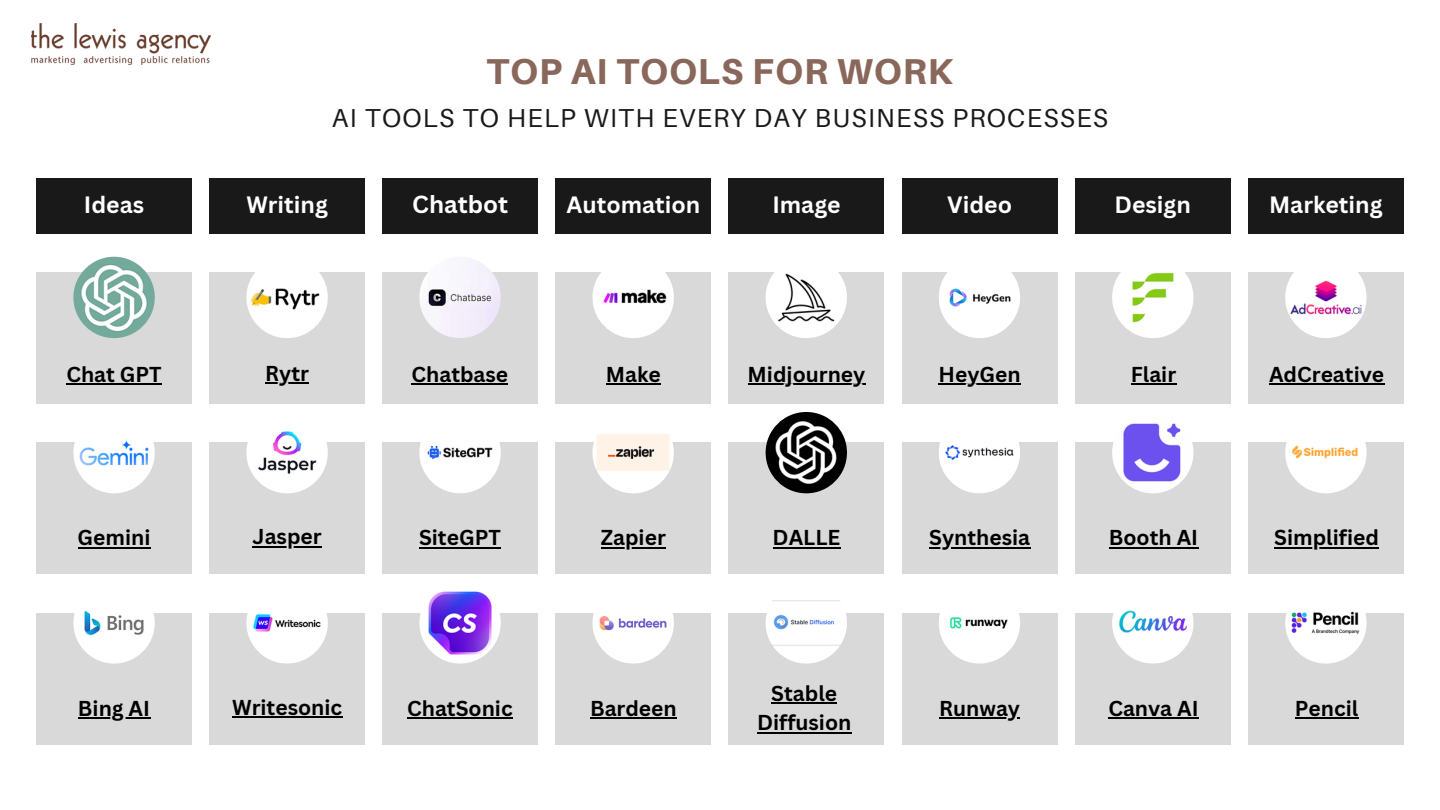
<style>
.page{position:relative;width:1440px;height:810px;background:#fff}
.page>*{position:absolute;margin:0;border:0;box-sizing:border-box;transform-origin:0 0}
.t1{font:800 36px "Aileron";letter-spacing:.03em;color:#89675b}
.t2{font:26px "Aileron";letter-spacing:.05em;color:#191919}
.t3{font:700 24px "Canva Sans";color:#fff}
.t4{font:700 23px "Canva Sans";color:#fff}
.t5{font:700 21px/29.2px "Canva Sans";color:#000;text-align:center}
</style>
<div class="page">
<img style="left:31px;top:24px;width:180px;height:40px">
<div style="left:36px;top:178px;width:156px;height:56px;background:#191919"></div>
<div style="left:209px;top:178px;width:156px;height:56px;background:#191919"></div>
<div style="left:382px;top:178px;width:156px;height:56px;background:#191919"></div>
<div style="left:555px;top:178px;width:156px;height:56px;background:#191919"></div>
<div style="left:728px;top:178px;width:156px;height:56px;background:#191919"></div>
<div style="left:902px;top:178px;width:156px;height:56px;background:#191919"></div>
<div style="left:1075px;top:178px;width:156px;height:56px;background:#191919"></div>
<div style="left:1248px;top:178px;width:156px;height:56px;background:#191919"></div>
<div style="left:36px;top:273px;width:156px;height:131px;background:#d9d9d9"></div>
<div style="left:209px;top:273px;width:156px;height:131px;background:#d9d9d9"></div>
<div style="left:382px;top:273px;width:156px;height:131px;background:#d9d9d9"></div>
<div style="left:555px;top:273px;width:156px;height:131px;background:#d9d9d9"></div>
<div style="left:728px;top:273px;width:156px;height:131px;background:#d9d9d9"></div>
<div style="left:902px;top:273px;width:156px;height:131px;background:#d9d9d9"></div>
<div style="left:1075px;top:273px;width:156px;height:131px;background:#d9d9d9"></div>
<div style="left:1248px;top:273px;width:156px;height:131px;background:#d9d9d9"></div>
<div style="left:36px;top:443px;width:156px;height:131px;background:#d9d9d9"></div>
<div style="left:209px;top:443px;width:156px;height:131px;background:#d9d9d9"></div>
<div style="left:382px;top:443px;width:156px;height:131px;background:#d9d9d9"></div>
<div style="left:555px;top:443px;width:156px;height:131px;background:#d9d9d9"></div>
<div style="left:728px;top:443px;width:156px;height:131px;background:#d9d9d9"></div>
<div style="left:902px;top:443px;width:156px;height:131px;background:#d9d9d9"></div>
<div style="left:1075px;top:443px;width:156px;height:131px;background:#d9d9d9"></div>
<div style="left:1248px;top:443px;width:156px;height:131px;background:#d9d9d9"></div>
<div style="left:36px;top:613px;width:156px;height:132px;background:#d9d9d9"></div>
<div style="left:209px;top:613px;width:156px;height:132px;background:#d9d9d9"></div>
<div style="left:382px;top:613px;width:156px;height:132px;background:#d9d9d9"></div>
<div style="left:555px;top:613px;width:156px;height:132px;background:#d9d9d9"></div>
<div style="left:728px;top:613px;width:156px;height:132px;background:#d9d9d9"></div>
<div style="left:902px;top:613px;width:156px;height:132px;background:#d9d9d9"></div>
<div style="left:1075px;top:613px;width:156px;height:132px;background:#d9d9d9"></div>
<div style="left:1248px;top:613px;width:156px;height:132px;background:#d9d9d9"></div>
<img style="left:73px;top:257px;width:82px;height:81px;border-radius:50%">
<img style="left:246px;top:257px;width:82px;height:81px;border-radius:50%">
<img style="left:419px;top:257px;width:82px;height:81px;border-radius:50%">
<img style="left:592px;top:257px;width:82px;height:81px;border-radius:50%">
<img style="left:766px;top:257px;width:81px;height:81px;border-radius:50%">
<img style="left:939px;top:257px;width:81px;height:81px;border-radius:50%">
<img style="left:1112px;top:257px;width:81px;height:81px;border-radius:50%">
<img style="left:1285px;top:257px;width:82px;height:81px;border-radius:50%">
<img style="left:73px;top:412px;width:82px;height:81px;border-radius:50%">
<img style="left:246px;top:412px;width:82px;height:81px;border-radius:50%">
<img style="left:419px;top:412px;width:82px;height:81px;border-radius:50%">
<img style="left:592px;top:412px;width:82px;height:81px;border-radius:50%">
<img style="left:766px;top:412px;width:81px;height:81px;border-radius:50%">
<img style="left:939px;top:412px;width:81px;height:81px;border-radius:50%">
<img style="left:1112px;top:412px;width:81px;height:81px;border-radius:50%">
<img style="left:1285px;top:412px;width:82px;height:81px;border-radius:50%">
<img style="left:73px;top:582px;width:82px;height:82px;border-radius:50%">
<img style="left:246px;top:582px;width:82px;height:82px;border-radius:50%">
<img style="left:419px;top:582px;width:82px;height:82px;border-radius:50%">
<img style="left:592px;top:582px;width:82px;height:82px;border-radius:50%">
<img style="left:766px;top:582px;width:81px;height:82px;border-radius:50%">
<img style="left:939px;top:582px;width:81px;height:82px;border-radius:50%">
<img style="left:1112px;top:582px;width:81px;height:82px;border-radius:50%">
<img style="left:1285px;top:582px;width:82px;height:82px;border-radius:50%">
<hr style="left:66px;top:384px;width:96px;height:1px;background:#000">
<hr style="left:265px;top:383px;width:44px;height:1px;background:#000">
<hr style="left:412px;top:384px;width:96px;height:1px;background:#000">
<hr style="left:606px;top:384px;width:55px;height:1px;background:#000">
<hr style="left:748px;top:384px;width:117px;height:1px;background:#000">
<hr style="left:939px;top:384px;width:82px;height:1px;background:#000">
<hr style="left:1131px;top:384px;width:45px;height:1px;background:#000">
<hr style="left:1269px;top:384px;width:115px;height:1px;background:#000">
<hr style="left:78px;top:547px;width:73px;height:1px;background:#000">
<hr style="left:253px;top:546px;width:69px;height:1px;background:#000">
<hr style="left:419px;top:547px;width:82px;height:1px;background:#000">
<hr style="left:601px;top:547px;width:65px;height:1px;background:#000">
<hr style="left:773px;top:547px;width:67px;height:1px;background:#000">
<hr style="left:929px;top:547px;width:101px;height:1px;background:#000">
<hr style="left:1109px;top:547px;width:89px;height:1px;background:#000">
<hr style="left:1274px;top:547px;width:105px;height:1px;background:#000">
<hr style="left:78px;top:717px;width:72px;height:2px;background:#000">
<hr style="left:232px;top:716px;width:110px;height:2px;background:#000">
<hr style="left:407px;top:717px;width:106px;height:2px;background:#000">
<hr style="left:590px;top:717px;width:87px;height:2px;background:#000">
<hr style="left:771px;top:703px;width:66px;height:1px;background:#000">
<hr style="left:757px;top:732px;width:95px;height:1px;background:#000">
<hr style="left:939px;top:717px;width:81px;height:2px;background:#000">
<hr style="left:1108px;top:717px;width:91px;height:2px;background:#000">
<hr style="left:1295px;top:717px;width:63px;height:2px;background:#000">
<p class="t1" style="left:486px;top:49px;width:469px">TOP AI TOOLS FOR WORK</p>
<p class="t2" style="left:332px;top:102px;width:778px">AI TOOLS TO HELP WITH EVERY DAY BUSINESS PROCESSES</p>
<h1 class="t4" style="left:84px;top:188px;width:62px">Ideas</h1>
<h2 class="t4" style="left:246px;top:188px;width:83px">Writing</h2>
<p class="t3" style="left:412px;top:187px;width:98px">Chatbot</p>
<p class="t4" style="left:566px;top:188px;width:135px">Automation</p>
<p class="t4" style="left:772px;top:188px;width:70px">Image</p>
<p class="t4" style="left:947px;top:188px;width:66px">Video</p>
<p class="t4" style="left:1115px;top:188px;width:78px">Design</p>
<p class="t4" style="left:1269px;top:188px;width:115px">Marketing</p>
<h4 class="t5" style="left:66px;top:359px;width:97px">Chat GPT</h4>
<p class="t5" style="left:265px;top:358px;width:45px">Rytr</p>
<p class="t5" style="left:412px;top:359px;width:98px">Chatbase</p>
<p class="t5" style="left:606px;top:359px;width:56px">Make</p>
<p class="t5" style="left:748px;top:359px;width:119px">Midjourney</p>
<p class="t5" style="left:939px;top:359px;width:84px">HeyGen</p>
<p class="t5" style="left:1131px;top:359px;width:47px">Flair</p>
<p class="t5" style="left:1269px;top:359px;width:117px">AdCreative</p>
<p class="t5" style="left:78px;top:523px;width:74px">Gemini</p>
<p class="t5" style="left:253px;top:522px;width:71px">Jasper</p>
<p class="t5" style="left:419px;top:523px;width:83px">SiteGPT</p>
<p class="t5" style="left:601px;top:523px;width:66px">Zapier</p>
<p class="t5" style="left:773px;top:523px;width:69px">DALLE</p>
<p class="t5" style="left:929px;top:523px;width:102px">Synthesia</p>
<p class="t5" style="left:1109px;top:523px;width:91px">Booth AI</p>
<p class="t5" style="left:1274px;top:523px;width:106px">Simplified</p>
<p class="t5" style="left:78px;top:693px;width:74px">Bing AI</p>
<p class="t5" style="left:232px;top:692px;width:112px">Writesonic</p>
<p class="t5" style="left:407px;top:693px;width:107px">ChatSonic</p>
<p class="t5" style="left:590px;top:693px;width:88px">Bardeen</p>
<p class="t5" style="left:757px;top:678px;width:96px">Stable<br>Diffusion</p>
<p class="t5" style="left:939px;top:693px;width:82px">Runway</p>
<p class="t5" style="left:1108px;top:693px;width:92px">Canva AI</p>
<p class="t5" style="left:1295px;top:693px;width:65px">Pencil</p>
</div>
